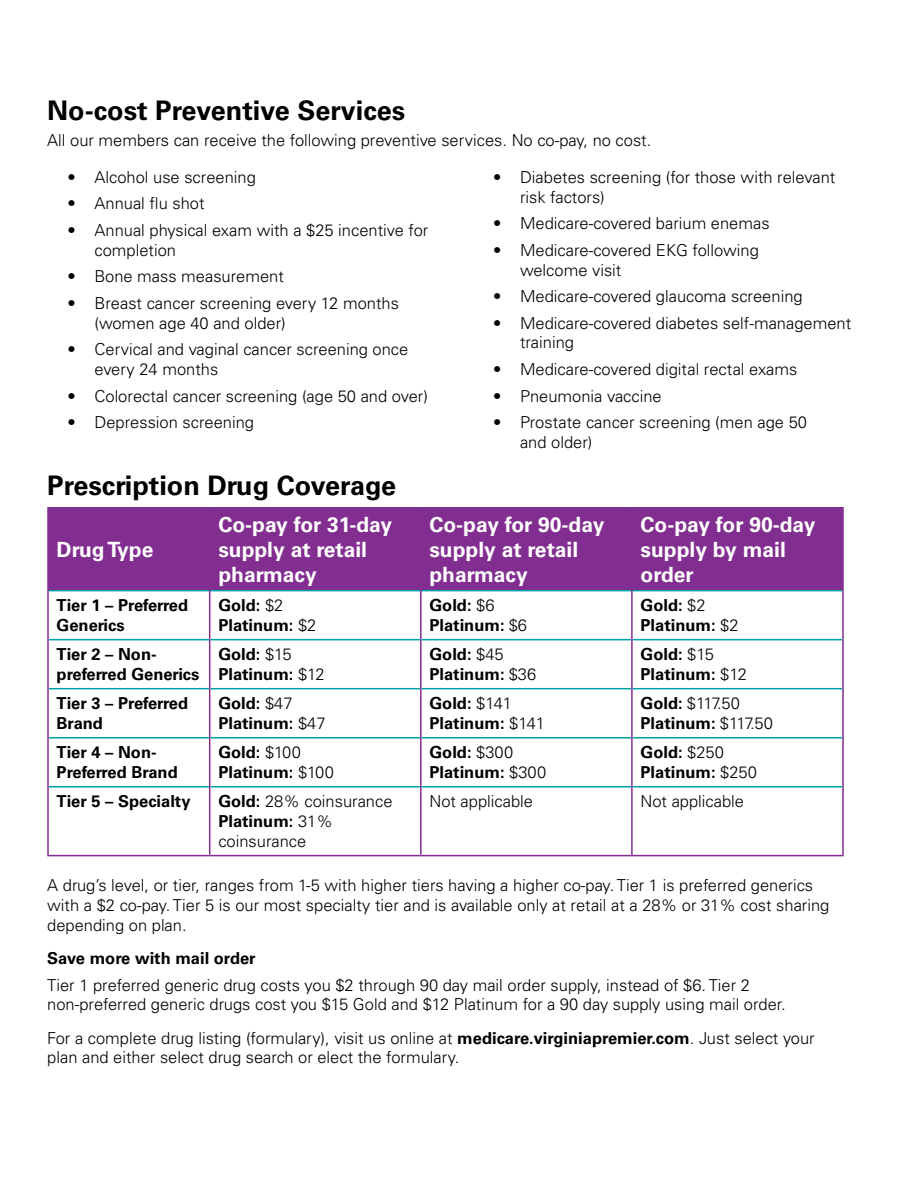
<style>
.page{position:relative;width:918px;height:1188px;background:#fff}
.page>*{position:absolute;margin:0;border:0;box-sizing:border-box;transform-origin:0 0}
.t1{font:700 27px "Univers LT Std";color:#000}
.t2{font:700 21px/25.2px "Univers LT Std";color:#fff}
.t3{font:300 16.5px/19.8px "Univers LT Std";color:#000}
.t4{font:700 16.5px/19.8px "Univers LT Std";color:#000}
.s1{font-weight:300}
.s2{font-weight:700}
</style>
<div class="page">
<div style="left:48px;top:508px;width:162px;height:83px;background:#822e91"></div>
<div style="left:210px;top:508px;width:211px;height:83px;background:#822e91"></div>
<div style="left:421px;top:508px;width:211px;height:83px;background:#822e91"></div>
<div style="left:632px;top:508px;width:211px;height:83px;background:#822e91"></div>
<hr style="left:49px;top:590px;width:160px;height:1px;background:#00a2a9">
<hr style="left:210px;top:590px;width:210px;height:1px;background:#00a2a9">
<hr style="left:422px;top:590px;width:209px;height:1px;background:#00a2a9">
<hr style="left:633px;top:590px;width:209px;height:1px;background:#00a2a9">
<hr style="left:49px;top:639px;width:160px;height:1px;background:#00a2a9">
<hr style="left:210px;top:639px;width:210px;height:1px;background:#00a2a9">
<hr style="left:422px;top:639px;width:209px;height:1px;background:#00a2a9">
<hr style="left:633px;top:639px;width:209px;height:1px;background:#00a2a9">
<hr style="left:49px;top:688px;width:160px;height:1px;background:#00a2a9">
<hr style="left:210px;top:688px;width:210px;height:1px;background:#00a2a9">
<hr style="left:422px;top:688px;width:209px;height:1px;background:#00a2a9">
<hr style="left:633px;top:688px;width:209px;height:1px;background:#00a2a9">
<hr style="left:49px;top:737px;width:160px;height:1px;background:#00a2a9">
<hr style="left:210px;top:737px;width:210px;height:1px;background:#00a2a9">
<hr style="left:422px;top:737px;width:209px;height:1px;background:#00a2a9">
<hr style="left:633px;top:737px;width:209px;height:1px;background:#00a2a9">
<hr style="left:49px;top:786px;width:160px;height:2px;background:#00a2a9">
<hr style="left:210px;top:786px;width:210px;height:2px;background:#00a2a9">
<hr style="left:422px;top:786px;width:209px;height:2px;background:#00a2a9">
<hr style="left:633px;top:786px;width:209px;height:2px;background:#00a2a9">
<hr style="left:47px;top:507px;width:163px;height:2px;background:#822e91">
<hr style="left:47px;top:509px;width:2px;height:82px;background:#822e91">
<hr style="left:210px;top:507px;width:211px;height:2px;background:#822e91">
<hr style="left:421px;top:507px;width:211px;height:2px;background:#822e91">
<hr style="left:632px;top:507px;width:212px;height:2px;background:#822e91">
<hr style="left:842px;top:509px;width:2px;height:82px;background:#822e91">
<hr style="left:47px;top:591px;width:2px;height:49px;background:#822e91">
<hr style="left:209px;top:591px;width:1px;height:49px;background:#822e91">
<hr style="left:420px;top:591px;width:2px;height:49px;background:#822e91">
<hr style="left:631px;top:591px;width:2px;height:49px;background:#822e91">
<hr style="left:842px;top:591px;width:2px;height:49px;background:#822e91">
<hr style="left:47px;top:640px;width:2px;height:49px;background:#822e91">
<hr style="left:209px;top:640px;width:1px;height:49px;background:#822e91">
<hr style="left:420px;top:640px;width:2px;height:49px;background:#822e91">
<hr style="left:631px;top:640px;width:2px;height:49px;background:#822e91">
<hr style="left:842px;top:640px;width:2px;height:49px;background:#822e91">
<hr style="left:47px;top:689px;width:2px;height:49px;background:#822e91">
<hr style="left:209px;top:689px;width:1px;height:49px;background:#822e91">
<hr style="left:420px;top:689px;width:2px;height:49px;background:#822e91">
<hr style="left:631px;top:689px;width:2px;height:49px;background:#822e91">
<hr style="left:842px;top:689px;width:2px;height:49px;background:#822e91">
<hr style="left:47px;top:738px;width:2px;height:49px;background:#822e91">
<hr style="left:209px;top:738px;width:1px;height:49px;background:#822e91">
<hr style="left:420px;top:738px;width:2px;height:49px;background:#822e91">
<hr style="left:631px;top:738px;width:2px;height:49px;background:#822e91">
<hr style="left:842px;top:738px;width:2px;height:49px;background:#822e91">
<hr style="left:47px;top:787px;width:2px;height:68px;background:#822e91">
<hr style="left:209px;top:787px;width:1px;height:68px;background:#822e91">
<hr style="left:420px;top:787px;width:2px;height:68px;background:#822e91">
<hr style="left:631px;top:787px;width:2px;height:68px;background:#822e91">
<hr style="left:842px;top:787px;width:2px;height:68px;background:#822e91">
<hr style="left:47px;top:855px;width:163px;height:1px;background:#822e91">
<hr style="left:210px;top:855px;width:211px;height:1px;background:#822e91">
<hr style="left:421px;top:855px;width:211px;height:1px;background:#822e91">
<hr style="left:632px;top:855px;width:212px;height:1px;background:#822e91">
<h2 class="t1" style="left:47px;top:94px;width:360px">No-cost Preventive Services</h2>
<p class="t3" style="left:47px;top:131px;width:606px">All our members can receive the following preventive services. No co-pay, no cost.</p>
<p class="t3" style="left:67px;top:167px;width:190px">• Alcohol use screening</p>
<p class="t3" style="left:67px;top:194px;width:139px">• Annual fu shot</p>
<p class="t3" style="left:94px;top:220px;width:335px;text-indent:-27px">• Annual physical exam with a $25 incentive for completion</p>
<p class="t3" style="left:67px;top:267px;width:218px">• Bone mass measurement</p>
<p class="t3" style="left:94px;top:293px;width:306px;text-indent:-27px">• Breast cancer screening every 12 months (women age 40 and older)</p>
<p class="t3" style="left:94px;top:339px;width:315px;text-indent:-27px">• Cervical and vaginal cancer screening once every 24 months</p>
<p class="t3" style="left:67px;top:386px;width:362px">• Colorectal cancer screening (age 50 and over)</p>
<p class="t3" style="left:67px;top:412px;width:188px">• Depression screening</p>
<p class="t3" style="left:520px;top:167px;width:317px;text-indent:-27px">• Diabetes screening (for those with relevant risk factors)</p>
<p class="t3" style="left:493px;top:213px;width:278px">• Medicare-covered barium enemas</p>
<p class="t3" style="left:520px;top:240px;width:240px;text-indent:-27px">• Medicare-covered EKG following welcome visit</p>
<p class="t3" style="left:493px;top:286px;width:311px">• Medicare-covered glaucoma screening</p>
<p class="t3" style="left:520px;top:313px;width:333px;text-indent:-27px">• Medicare-covered diabetes self-management training</p>
<p class="t3" style="left:493px;top:359px;width:306px">• Medicare-covered digital rectal exams</p>
<p class="t3" style="left:493px;top:386px;width:170px">• Pneumonia vaccine</p>
<p class="t3" style="left:520px;top:412px;width:289px;text-indent:-27px">• Prostate cancer screening (men age 50 and older)</p>
<h2 class="t1" style="left:47px;top:469px;width:350px">Prescription Drug Coverage</h2>
<p class="t2" style="left:57px;top:537px;width:98px">Drug Type</p>
<p class="t2" style="left:218px;top:512px;width:175px">Co-pay for 31-day supply at retail pharmacy</p>
<p class="t2" style="left:429px;top:512px;width:176px">Co-pay for 90-day supply at retail pharmacy</p>
<p class="t2" style="left:641px;top:512px;width:176px">Co-pay for 90-day supply by mail order</p>
<p class="t4" style="left:57px;top:596px;width:133px">Tier 1 – Preferred<br>Generics</p>
<p class="t4" style="left:218px;top:596px;width:100px">Gold: <span class="s1">$2<br></span>Platinum: <span class="s1">$2</span></p>
<p class="t4" style="left:429px;top:596px;width:99px">Gold: <span class="s1">$6<br></span>Platinum: <span class="s1">$6</span></p>
<p class="t4" style="left:641px;top:596px;width:100px">Gold: <span class="s1">$2<br></span>Platinum: <span class="s1">$2</span></p>
<p class="t4" style="left:57px;top:645px;width:144px">Tier 2 – Non&shy;preferred Generics</p>
<p class="t4" style="left:218px;top:645px;width:108px">Gold: <span class="s1">$15<br></span>Platinum: <span class="s1">$12</span></p>
<p class="t4" style="left:429px;top:645px;width:108px">Gold: <span class="s1">$45<br></span>Platinum: <span class="s1">$36</span></p>
<p class="t4" style="left:641px;top:645px;width:108px">Gold: <span class="s1">$15<br></span>Platinum: <span class="s1">$12</span></p>
<p class="t4" style="left:57px;top:694px;width:133px">Tier 3 – Preferred<br>Brand</p>
<p class="t4" style="left:218px;top:694px;width:109px">Gold: <span class="s1">$47<br></span>Platinum: <span class="s1">$47</span></p>
<p class="t4" style="left:429px;top:694px;width:117px">Gold: <span class="s1">$141<br></span>Platinum: <span class="s1">$141</span></p>
<p class="t4" style="left:641px;top:694px;width:134px">Gold: <span class="s1">$117.50<br></span>Platinum: <span class="s1">$117.50</span></p>
<p class="t4" style="left:57px;top:743px;width:123px">Tier 4 – Non-<br>Preferred Brand</p>
<p class="t4" style="left:218px;top:743px;width:117px">Gold: <span class="s1">$100<br></span>Platinum: <span class="s1">$100</span></p>
<p class="t4" style="left:429px;top:743px;width:118px">Gold: <span class="s1">$300<br></span>Platinum: <span class="s1">$300</span></p>
<p class="t4" style="left:641px;top:743px;width:118px">Gold: <span class="s1">$250<br></span>Platinum: <span class="s1">$250</span></p>
<p class="t4" style="left:57px;top:792px;width:135px">Tier 5 – Specialty</p>
<p class="t3" style="left:218px;top:792px;width:176px"><span class="s2">Gold:</span> 28% coinsurance<br><span class="s2">Platinum:</span> 31% coinsurance</p>
<p class="t3" style="left:429px;top:792px;width:105px">Not applicable</p>
<p class="t3" style="left:641px;top:792px;width:105px">Not applicable</p>
<p class="t3" style="left:47px;top:875px;width:784px">A drug’s level, or tier, ranges from 1-5 with higher tiers having a higher co-pay. Tier 1 is preferred generics with a $2 co-pay. Tier 5 is our most specialty tier and is available only at retail at a 28% or 31% cost sharing depending on plan.</p>
<h3 class="t4" style="left:47px;top:948px;width:210px">Save more with mail order</h3>
<p class="t3" style="left:47px;top:975px;width:740px">Tier 1 preferred generic drug costs you $2 through 90 day mail order supply, instead of $6. Tier 2 non-preferred generic drugs cost you $15 Gold and $12 Platinum for a 90 day supply using mail order.</p>
<p class="t3" style="left:47px;top:1028px;width:769px">For a complete drug listing (formulary), visit us online at <span class="s2">medicare.virginiapremier.com</span>. Just select your plan and either select drug search or elect the formulary.</p>
</div>
